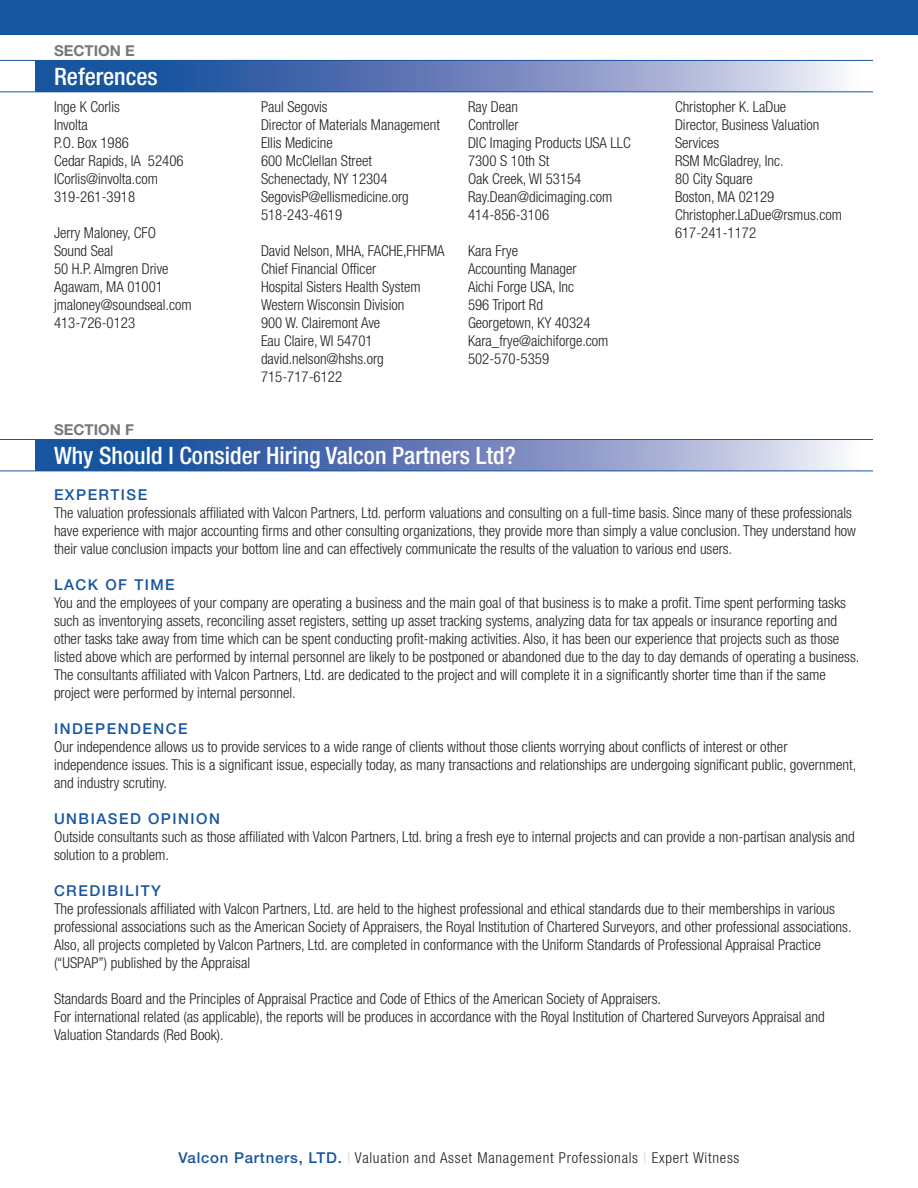
<style>
.page{position:relative;width:918px;height:1188px;background:#fff}
.page>*{position:absolute;margin:0;border:0;box-sizing:border-box;transform-origin:0 0}
.t1{font:500 condensed 24px "Helvetica Neue";color:#fff}
.t2{font:300 condensed 15px/18px "Helvetica Neue LT Std";color:#231f20}
.t3{font:300 condensed 15px "Helvetica Neue LT Std";letter-spacing:.05em;color:#231f20}
.t4{font:500 15px "Helvetica Neue";letter-spacing:.1em;color:#18559f}
.t5{font:700 15px "Helvetica Neue";color:#76787b}
.s1{font-family:"Helvetica Neue";font-weight:500;font-stretch:normal;color:#18559f}
.s2{color:#d1d2d4}
</style>
<div class="page">
<div style="left:0;top:0;width:918px;height:34px;background:#18559f"></div>
<svg style="left:35px;top:440px;width:827px;height:31px;background:#6e89be"></svg>
<hr style="left:0;top:439px;width:873px;height:1px;background:#18559f">
<hr style="left:0;top:471px;width:873px;height:1px;background:#18559f">
<svg style="left:35px;top:61px;width:807px;height:30px;background:#6c87bd"></svg>
<hr style="left:0;top:60px;width:873px;height:1px;background:#18559f">
<hr style="left:0;top:91px;width:873px;height:1px;background:#18559f">
<p class="t5" style="left:54px;top:41px;width:82px">SECTION E</p>
<p class="t1" style="left:54px;top:62px;width:105px">References</p>
<p class="t2" style="left:54px;top:97px;width:67px">Inge K Corlis</p>
<p class="t2" style="left:54px;top:115px;width:35px">Involta</p>
<p class="t2" style="left:54px;top:133px;width:76px">P.O. Box 1986</p>
<p class="t2" style="left:54px;top:151px;width:131px">Cedar Rapids, IA 52406</p>
<p class="t2" style="left:54px;top:169px;width:105px">ICorlis@involta.com</p>
<p class="t2" style="left:54px;top:187px;width:83px">319-261-3918</p>
<p class="t2" style="left:54px;top:223px;width:103px">Jerry Maloney, CFO</p>
<p class="t2" style="left:54px;top:241px;width:61px">Sound Seal</p>
<p class="t2" style="left:54px;top:259px;width:116px">50 H.P. Almgren Drive</p>
<p class="t2" style="left:54px;top:277px;width:111px">Agawam, MA 01001</p>
<p class="t2" style="left:54px;top:295px;width:139px">jmaloney@soundseal.com</p>
<p class="t2" style="left:54px;top:313px;width:83px">413-726-0123</p>
<p class="t2" style="left:261px;top:97px;width:68px">Paul Segovis</p>
<p class="t2" style="left:261px;top:115px;width:180px">Director of Materials Management</p>
<p class="t2" style="left:261px;top:133px;width:73px">Ellis Medicine</p>
<p class="t2" style="left:261px;top:151px;width:112px">600 McClellan Street</p>
<p class="t2" style="left:261px;top:169px;width:128px">Schenectady, NY 12304</p>
<p class="t2" style="left:261px;top:187px;width:149px">SegovisP@ellismedicine.org</p>
<p class="t2" style="left:261px;top:205px;width:83px">518-243-4619</p>
<p class="t2" style="left:261px;top:241px;width:185px">David Nelson, MHA, FACHE,FHFMA</p>
<p class="t2" style="left:261px;top:259px;width:117px">Chief Financial Officer</p>
<p class="t2" style="left:261px;top:277px;width:161px">Hospital Sisters Health System</p>
<p class="t2" style="left:261px;top:295px;width:145px">Western Wisconsin Division</p>
<p class="t2" style="left:261px;top:313px;width:121px">900 W. Clairemont Ave</p>
<p class="t2" style="left:261px;top:331px;width:113px">Eau Claire, WI 54701</p>
<p class="t2" style="left:261px;top:349px;width:124px">david.nelson@hshs.org</p>
<p class="t2" style="left:261px;top:367px;width:83px">715-717-6122</p>
<p class="t2" style="left:468px;top:97px;width:52px">Ray Dean</p>
<p class="t2" style="left:468px;top:115px;width:52px">Controller</p>
<p class="t2" style="left:468px;top:133px;width:164px">DIC Imaging Products USA LLC</p>
<p class="t2" style="left:468px;top:151px;width:83px">7300 S 10th St</p>
<p class="t2" style="left:468px;top:169px;width:115px">Oak Creek, WI 53154</p>
<p class="t2" style="left:468px;top:187px;width:146px">Ray.Dean@dicimaging.com</p>
<p class="t2" style="left:468px;top:205px;width:83px">414-856-3106</p>
<p class="t2" style="left:468px;top:241px;width:52px">Kara Frye</p>
<p class="t2" style="left:468px;top:259px;width:110px">Accounting Manager</p>
<p class="t2" style="left:468px;top:277px;width:108px">Aichi Forge USA, Inc</p>
<p class="t2" style="left:468px;top:295px;width:76px">596 Triport Rd</p>
<p class="t2" style="left:468px;top:313px;width:124px">Georgetown, KY 40324</p>
<p class="t2" style="left:468px;top:331px;width:142px">Kara_frye@aichiforge.com</p>
<p class="t2" style="left:468px;top:349px;width:83px">502-570-5359</p>
<p class="t2" style="left:675px;top:97px;width:113px">Christopher K. LaDue</p>
<p class="t2" style="left:675px;top:115px;width:146px">Director, Business Valuation<br>Services</p>
<p class="t2" style="left:675px;top:151px;width:110px">RSM McGladrey, Inc.</p>
<p class="t2" style="left:675px;top:169px;width:79px">80 City Square</p>
<p class="t2" style="left:675px;top:187px;width:101px">Boston, MA 02129</p>
<p class="t2" style="left:675px;top:205px;width:168px">Christopher.LaDue@rsmus.com</p>
<p class="t2" style="left:675px;top:223px;width:83px">617-241-1172</p>
<p class="t5" style="left:54px;top:420px;width:82px">SECTION F</p>
<p class="t1" style="left:54px;top:441px;width:463px">Why Should I Consider Hiring Valcon Partners Ltd?</p>
<p class="t4" style="left:54px;top:486px;width:95px">EXPERTISE</p>
<p class="t2" style="left:54px;top:503px;width:804px">The valuation professionals affiliated with Valcon Partners, Ltd. perform valuations and consulting on a full-time basis. Since many of these professionals have experience with major accounting firms and other consulting organizations, they provide more than simply a value conclusion. They understand how their value conclusion impacts your bottom line and can effectively communicate the results of the valuation to various end users.</p>
<p class="t4" style="left:54px;top:576px;width:122px">LACK OF TIME</p>
<p class="t2" style="left:54px;top:593px;width:807px">You and the employees of your company are operating a business and the main goal of that business is to make a profit. Time spent performing tasks such as inventorying assets, reconciling asset registers, setting up asset tracking systems, analyzing data for tax appeals or insurance reporting and other tasks take away from time which can be spent conducting profit-making activities. Also, it has been our experience that projects such as those listed above which are performed by internal personnel are likely to be postponed or abandoned due to the day to day demands of operating a business.<br>The consultants affiliated with Valcon Partners, Ltd. are dedicated to the project and will complete it in a significantly shorter time than if the same project were performed by internal personnel.</p>
<p class="t4" style="left:54px;top:720px;width:135px">INDEPENDENCE</p>
<p class="t2" style="left:54px;top:737px;width:804px">Our independence allows us to provide services to a wide range of clients without those clients worrying about conflicts of interest or other independence issues. This is a significant issue, especially today, as many transactions and relationships are undergoing significant public, government, and industry scrutiny.</p>
<p class="t4" style="left:54px;top:810px;width:167px">UNBIASED OPINION</p>
<p class="t2" style="left:54px;top:827px;width:802px">Outside consultants such as those affiliated with Valcon Partners, Ltd. bring a fresh eye to internal projects and can provide a non-partisan analysis and solution to a problem.</p>
<p class="t4" style="left:54px;top:882px;width:108px">CREDIBILITY</p>
<p class="t2" style="left:54px;top:899px;width:799px">The professionals affiliated with Valcon Partners, Ltd. are held to the highest professional and ethical standards due to their memberships in various professional associations such as the American Society of Appraisers, the Royal Institution of Chartered Surveyors, and other professional associations.<br>Also, all projects completed by Valcon Partners, Ltd. are completed in conformance with the Uniform Standards of Professional Appraisal Practice (“USPAP”) published by the Appraisal</p>
<p class="t2" style="left:54px;top:989px;width:609px">Standards Board and the Principles of Appraisal Practice and Code of Ethics of the American Society of Appraisers.</p>
<p class="t2" style="left:54px;top:1007px;width:772px">For international related (as applicable), the reports will be produces in accordance with the Royal Institution of Chartered Surveyors Appraisal and<br>Valuation Standards (Red Book).</p>
<p class="t3" style="left:179px;top:1150px;width:562px"><span class="s1">Valcon Partners, LTD.</span> <span class="s2">|</span> Valuation and Asset Management Professionals <span class="s2">|</span> Expert Witness</p>
</div>
